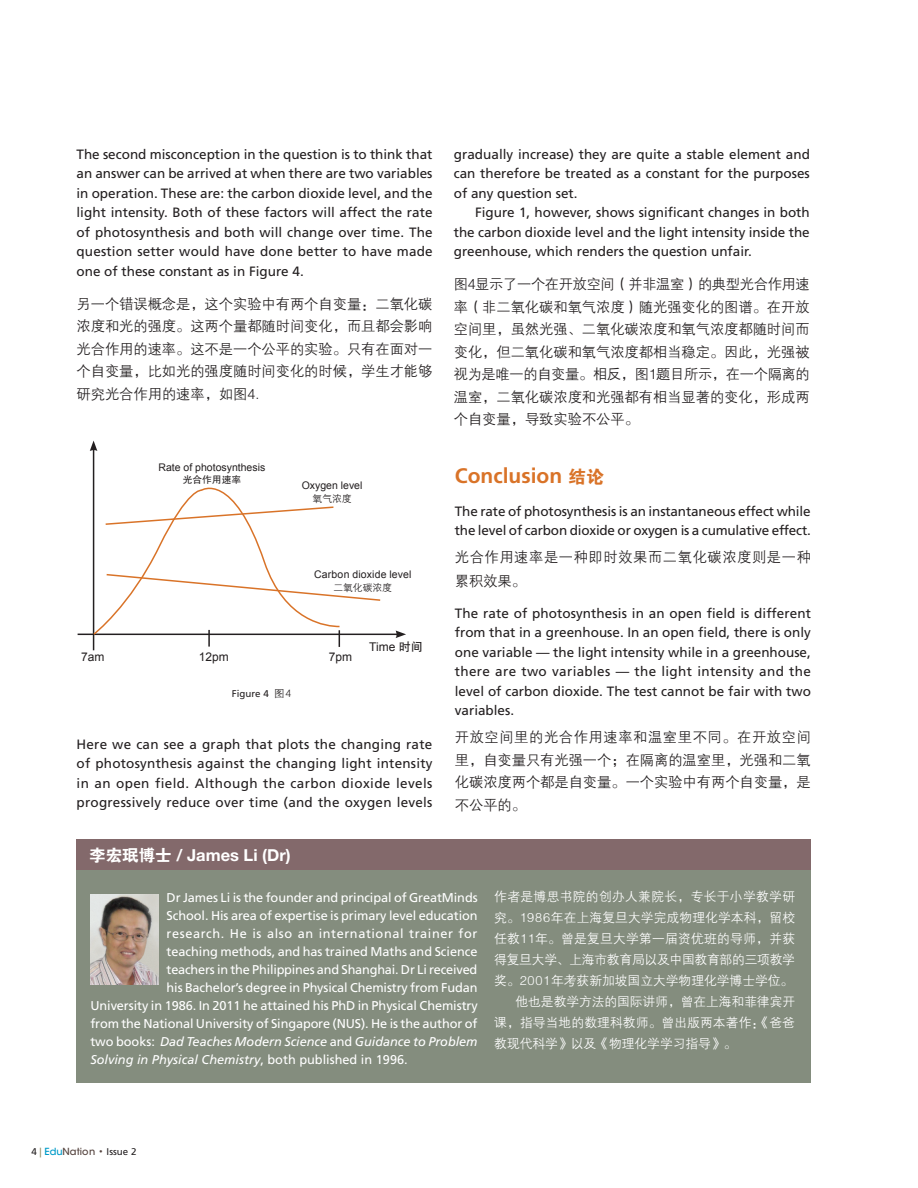
<style>
.page{position:relative;width:918px;height:1188px;background:#fff}
.page>*{position:absolute;margin:0;border:0;box-sizing:border-box;transform-origin:0 0}
.t1{font:700 21px "Frutiger LT Std";color:#d97328}
.t2{font:700 16.5px "Helvetica Neue LT Std";color:#fff}
.t3{font:14.25px/22.5px "FZZDXJW GB1 0";color:#231f20;text-align:justify}
.t4{font:14.25px/24px "FZZDXJW GB1 0";letter-spacing:.045em;color:#231f20}
.t5{font:13.5px/19.5px "Frutiger LT Std";color:#231f20;text-align:justify}
.t6{font:12.75px "Frutiger LT Std";letter-spacing:-.01em;color:#fff}
.t7{font:12.75px "FZZDXJW GB1 0";letter-spacing:.01em;color:#fff}
.t8{font:italic 12.75px "Frutiger LT Std";letter-spacing:-.005em;color:#fff}
.t9{font:12.75px "Frutiger LT Std";letter-spacing:.045em;color:#fff}
.t10{font:12.75px "FZZDXJW GB1 0";letter-spacing:-.02em;color:#fff}
.t11{font:12px "Arial";color:#231f20}
.t12{font:10.5px "Arial";color:#231f20}
.t13{font:10.5px "Arial";letter-spacing:.02em;color:#231f20}
.t14{font:9.75px "Frutiger LT Std";color:#231f20}
.t15{font:9.75px "FZZDXJW GB1 0";color:#231f20}
.t16{font:9.75px "FZHTJW GB1 0";color:#231f20}
.s1{font-family:"FZZDXJW GB1 0";font-size:10.5px}
.s2{font-family:"FZHTJW GB1 0"}
.s3{font-family:"FZDHTJW GB1 0";font-weight:400;font-size:18px}
.s4{font-family:"FZDHTJW GB1 0";font-weight:400}
.s5{font-style:normal}
.s6{color:#8e895e}
.s7{font-family:"ITC Avant Garde Std";font-weight:500;color:#009bc8}
.s8{font-family:"ITC Avant Garde Std";font-weight:500;color:#574641}
</style>
<div class="page">
<hr style="left:93px;top:449px;width:1px;height:201px;background:#231f20">
<svg style="left:90px;top:441px;width:7px;height:10px"></svg>
<hr style="left:78px;top:634px;width:320px;height:1px;background:#231f20">
<svg style="left:396px;top:630px;width:10px;height:8px"></svg>
<svg style="left:92px;top:470px;width:290px;height:177px"></svg>
<div style="left:77px;top:868px;width:734px;height:215px;background:#848d7e"></div>
<div style="left:77px;top:839px;width:734px;height:31px;background:#83696b"></div>
<img style="left:90px;top:894px;width:68px;height:90px">
<p class="t5" style="left:77px;top:145px;width:358px">The second misconception in the question is to think that an answer can be arrived at when there are two variables in operation. These are: the carbon dioxide level, and the light intensity. Both of these factors will affect the rate of photosynthesis and both will change over time. The question setter would have done better to have made one of these constant as in Figure 4.</p>
<p class="t3" style="left:77px;top:293px;width:357px">另一个错误概念是，这个实验中有两个自变量：二氧化碳浓度和光的强度。这两个量都随时间变化，而且都会影响光合作用的速率。这不是一个公平的实验。只有在面对一个自变量，比如光的强度随时间变化的时候，学生才能够研究光合作用的速率，如图4.</p>
<p class="t12" style="left:159px;top:461px;width:108px">Rate of photosynthesis</p>
<p class="t16" style="left:183px;top:474px;width:60px">光合作用速率</p>
<p class="t12" style="left:302px;top:478px;width:62px">Oxygen level</p>
<p class="t15" style="left:313px;top:493px;width:40px">氧气浓度</p>
<p class="t13" style="left:314px;top:567px;width:99px">Carbon dioxide level</p>
<p class="t15" style="left:333px;top:583px;width:60px">二氧化碳浓度</p>
<p class="t11" style="left:81px;top:649px;width:25px">7am</p>
<p class="t11" style="left:199px;top:649px;width:32px">12pm</p>
<p class="t11" style="left:329px;top:649px;width:25px">7pm</p>
<p class="t14" style="left:232px;top:688px;width:61px">Figure 4 <span class="s1">图4</span></p>
<p class="t11" style="left:369px;top:639px;width:55px">Time <span class="s2">时间</span></p>
<p class="t5" style="left:77px;top:734px;width:358px">Here we can see a graph that plots the changing rate of photosynthesis against the changing light intensity in an open field. Although the carbon dioxide levels progressively reduce over time (and the oxygen levels</p>
<p class="t5" style="left:454px;top:145px;width:358px">gradually increase) they are quite a stable element and can therefore be treated as a constant for the purposes of any question set.</p>
<p class="t5" style="left:454px;top:203px;width:358px;text-indent:21px">Figure 1, however, shows significant changes in both the carbon dioxide level and the light intensity inside the greenhouse, which renders the question unfair.</p>
<p class="t3" style="left:454px;top:274px;width:357px">图4显示了一个在开放空间（并非温室）的典型光合作用速率（非二氧化碳和氧气浓度）随光强变化的图谱。在开放空间里，虽然光强、二氧化碳浓度和氧气浓度都随时间而变化，但二氧化碳和氧气浓度都相当稳定。因此，光强被视为是唯一的自变量。相反，图1题目所示，在一个隔离的温室，二氧化碳浓度和光强都有相当显著的变化，形成两个自变量，导致实验不公平。</p>
<h1 class="t1" style="left:455px;top:464px;width:151px">Conclusion <span class="s3">结论</span></h1>
<p class="t5" style="left:455px;top:501px;width:358px">The rate of photosynthesis is an instantaneous effect while the level of carbon dioxide or oxygen is a cumulative effect.</p>
<p class="t4" style="left:455px;top:546px;width:358px">光合作用速率是一种即时效果而二氧化碳浓度则是一种累积效果。</p>
<p class="t5" style="left:455px;top:603px;width:358px">The rate of photosynthesis in an open field is different from that in a greenhouse. In an open field, there is only one variable — the light intensity while in a greenhouse, there are two variables — the light intensity and the level of carbon dioxide. The test cannot be fair with two variables.</p>
<p class="t3" style="left:455px;top:726px;width:358px">开放空间里的光合作用速率和温室里不同。在开放空间里，自变量只有光强一个；在隔离的温室里，光强和二氧化碳浓度两个都是自变量。一个实验中有两个自变量，是不公平的。</p>
<p class="t2" style="left:89px;top:844px;width:203px"><span class="s4">李宏珉博士</span> / James Li (Dr)</p>
<p class="t6" style="left:167px;top:890px;width:313px">Dr James Li is the founder and principal of GreatMinds</p>
<p class="t6" style="left:167px;top:908px;width:313px">School. His area of expertise is primary level education</p>
<p class="t9" style="left:167px;top:926px;width:312px">research. He is also an international trainer for</p>
<p class="t6" style="left:167px;top:944px;width:312px">teaching methods, and has trained Maths and Science</p>
<p class="t6" style="left:167px;top:962px;width:312px">teachers in the Philippines and Shanghai. Dr Li received</p>
<p class="t6" style="left:167px;top:980px;width:312px">his Bachelor’s degree in Physical Chemistry from Fudan</p>
<p class="t6" style="left:90px;top:998px;width:389px">University in 1986. In 2011 he attained his PhD in Physical Chemistry</p>
<p class="t6" style="left:90px;top:1016px;width:389px">from the National University of Singapore (NUS). He is the author of</p>
<p class="t8" style="left:90px;top:1034px;width:389px"><span class="s5">two books:</span> Dad Teaches Modern Science <span class="s5">and</span> Guidance to Problem</p>
<p class="t8" style="left:90px;top:1052px;width:319px">Solving in Physical Chemistry<span class="s5">, both published in 1996.</span></p>
<p class="t7" style="left:494px;top:890px;width:302px">作者是博思书院的创办人兼院长，专长于小学教学研</p>
<p class="t7" style="left:494px;top:911px;width:302px">究。1986年在上海复旦大学完成物理化学本科，留校</p>
<p class="t7" style="left:494px;top:932px;width:302px">任教11年。曾是复旦大学第一届资优班的导师，并获</p>
<p class="t10" style="left:494px;top:953px;width:302px">得复旦大学、上海市教育局以及中国教育部的三项教学</p>
<p class="t7" style="left:494px;top:974px;width:301px">奖。2001年考获新加坡国立大学物理化学博士学位。</p>
<p class="t7" style="left:516px;top:995px;width:281px">他也是教学方法的国际讲师，曾在上海和菲律宾开</p>
<p class="t7" style="left:494px;top:1016px;width:302px">课，指导当地的数理科教师。曾出版两本著作：《爸爸</p>
<p class="t7" style="left:494px;top:1037px;width:244px">教现代科学》以及《物理化学学习指导》。</p>
<p class="t14" style="left:31px;top:1146px;width:106px">4 <span class="s6">|</span> <span class="s7">Edu</span><span class="s8">Nation •</span> Issue 2</p>
</div>
